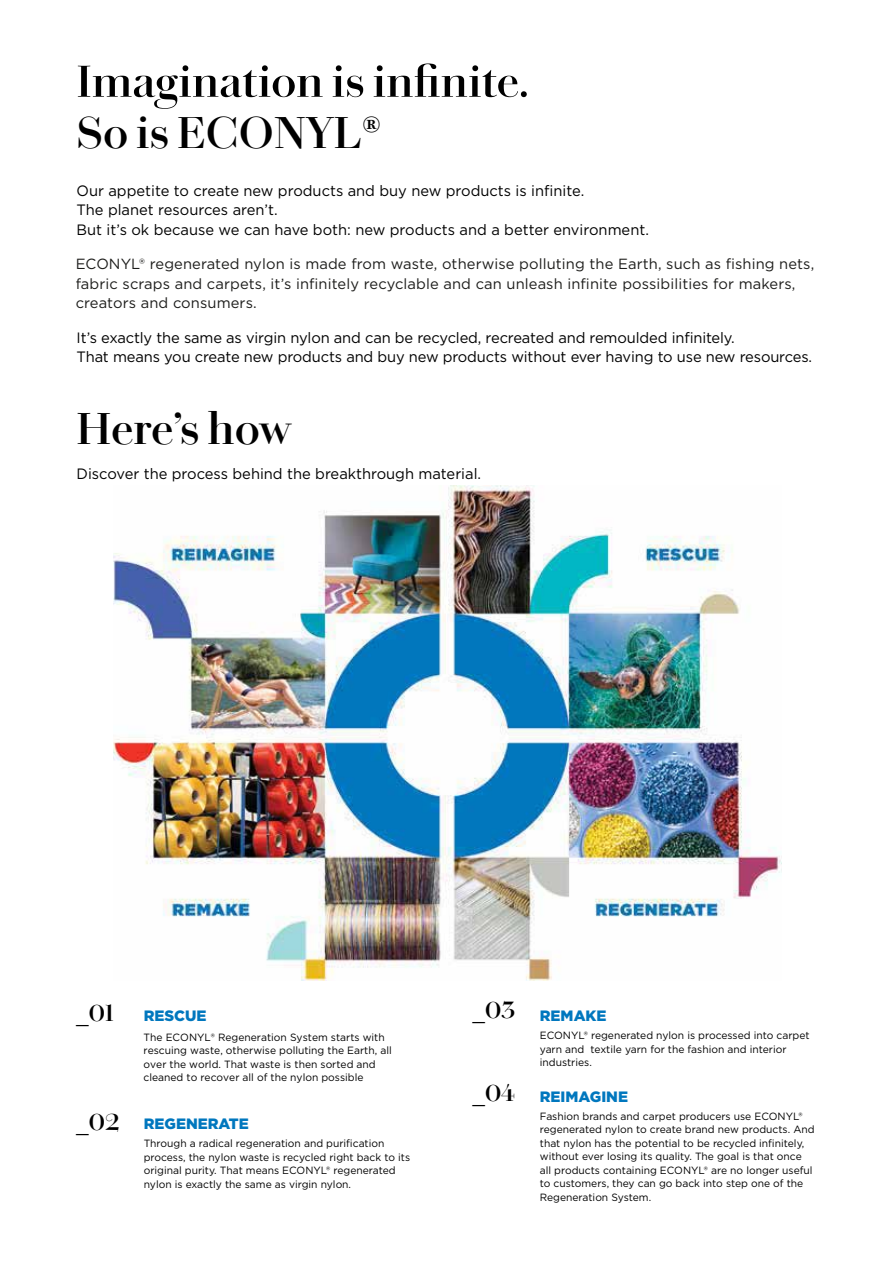
<style>
.page{position:relative;width:893px;height:1263px;background:#fff}
.page>*{position:absolute;margin:0;border:0;box-sizing:border-box;transform-origin:0 0}
.t1{font:600 45px "Chiswick Headline App";letter-spacing:.005em;color:#000}
.t2{font:600 25.5px "Chiswick Headline App";color:#000}
.t3{font:15px/19.5px "Gotham";letter-spacing:-.01em;color:#000}
.t4{font:900 15px "Gotham";color:#0077be}
.t5{font:14.7px/19.5px "Gotham";letter-spacing:.01em;color:#1d1d1b}
.t6{font:10.5px/13.5px "Gotham";color:#000}
.s1{font-family:"Chiswick Headline App";font-weight:600;font-size:25.5px;color:#000}
</style>
<div class="page">
<svg style="left:78px;top:63px;width:449px;height:46px"></svg>
<img style="left:113px;top:486px;width:668px;height:495px">
<h1 class="t1" style="left:77px;top:99px;width:306px">So is ECONYL®</h1>
<h3 class="t3" style="left:77px;top:181px;width:574px">Our appetite to create new products and buy new products is infinite.<br>The planet resources aren’t.<br>But it’s ok because we can have both: new products and a better environment.</h3>
<h3 class="t5" style="left:76px;top:254px;width:740px">ECONYL® regenerated nylon is made from waste, otherwise polluting the Earth, such as fishing nets, fabric scraps and carpets, it’s infinitely recyclable and can unleash infinite possibilities for makers, creators and consumers.</h3>
<h3 class="t3" style="left:77px;top:328px;width:737px">It’s exactly the same as virgin nylon and can be recycled, recreated and remoulded infinitely.<br>That means you create new products and buy new products without ever having to use new resources.</h3>
<h1 class="t1" style="left:77px;top:396px;width:216px">Here’s how</h1>
<h3 class="t3" style="left:77px;top:463px;width:406px">Discover the process behind the breakthrough material.</h3>
<h3 class="t4" style="left:76px;top:1005px;width:132px"><span class="s1">_01</span> RESCUE</h3>
<h2 class="t2" style="left:76px;top:1102px;width:45px">_02</h2>
<p class="t6" style="left:144px;top:1030px;width:250px">The ECONYL® Regeneration System starts with rescuing waste, otherwise polluting the Earth, all over the world. That waste is then sorted and cleaned to recover all of the nylon possible</p>
<h3 class="t4" style="left:144px;top:1113px;width:107px">REGENERATE</h3>
<p class="t6" style="left:144px;top:1137px;width:268px">Through a radical regeneration and purification process, the nylon waste is recycled right back to its original purity. That means ECONYL® regenerated nylon is exactly the same as virgin nylon.</p>
<h2 class="t2" style="left:472px;top:991px;width:44px">_03</h2>
<h2 class="t2" style="left:472px;top:1073px;width:44px">_04</h2>
<h3 class="t4" style="left:540px;top:1005px;width:68px">REMAKE</h3>
<p class="t6" style="left:540px;top:1028px;width:271px">ECONYL® regenerated nylon is processed into carpet yarn and textile yarn for the fashion and interior industries.</p>
<h3 class="t4" style="left:540px;top:1086px;width:90px">REIMAGINE</h3>
<p class="t6" style="left:540px;top:1109px;width:276px">Fashion brands and carpet producers use ECONYL® regenerated nylon to create brand new products. And that nylon has the potential to be recycled infinitely, without ever losing its quality. The goal is that once all products containing ECONYL® are no longer useful to customers, they can go back into step one of the Regeneration System.</p>
</div>
